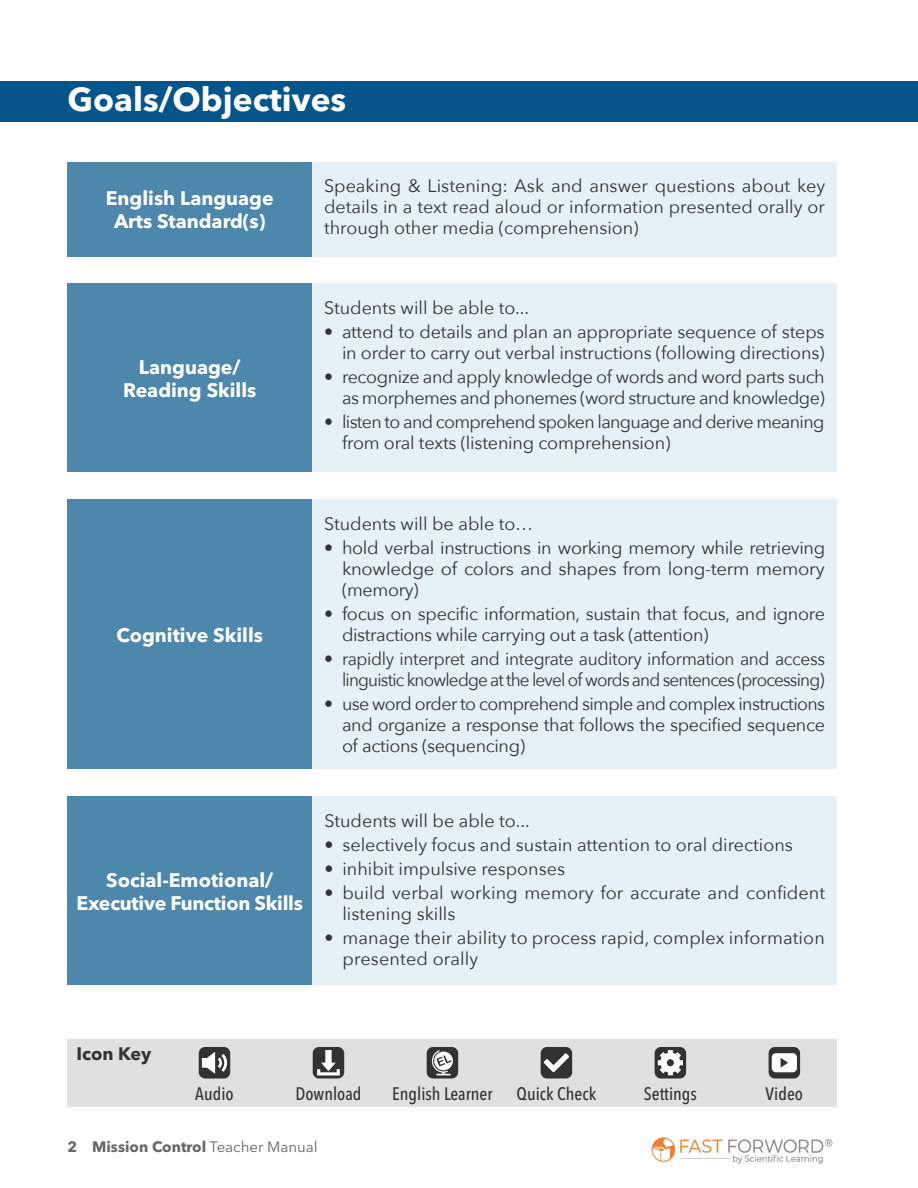
<style>
.page{position:relative;width:918px;height:1188px;background:#fff}
.page>*{position:absolute;margin:0;border:0;box-sizing:border-box;transform-origin:0 0}
.t1{font:700 33px "Avenir Next LT Pro";color:#fff}
.edited{font:700 19.5px/23.4px "Avenir Next LT Pro";color:#fff;text-align:center}
.edited-2{font:18px/21px "Avenir Next";letter-spacing:-.015em;color:#333;text-align:justify}
.edited-3{font:18px/21px "Avenir Next";letter-spacing:-.04em;color:#333;text-align:right}
.edited-4{font:18px/21px "Avenir Next";letter-spacing:-.035em;color:#333}
.edited-5{font:18px/21px "Avenir Next";letter-spacing:.005em;color:#333}
.t2{font:500 condensed 18px "Avenir Next LT Pro";color:#333}
.t3{font:700 18px "Avenir Next LT Pro";color:#333}
.t4{font:700 15px "Avenir Next LT Pro";color:#666}
.s1{font-weight:400}
</style>
<div class="page">
<img style="left:651px;top:1137px;width:182px;height:27px">
<div style="left:0;top:81px;width:918px;height:41px;background:#05558b"></div>
<div style="left:312px;top:500px;width:525px;height:270px;background:#e5f1f6"></div>
<div style="left:68px;top:500px;width:244px;height:270px;background:#4d87ac"></div>
<div style="left:312px;top:796px;width:525px;height:190px;background:#e5f1f6"></div>
<div style="left:68px;top:796px;width:244px;height:190px;background:#4d87ac"></div>
<div style="left:312px;top:284px;width:525px;height:188px;background:#e5f1f6"></div>
<div style="left:68px;top:284px;width:244px;height:188px;background:#4d87ac"></div>
<div style="left:312px;top:162px;width:525px;height:94px;background:#e5f1f6"></div>
<div style="left:68px;top:162px;width:244px;height:94px;background:#4d87ac"></div>
<div style="left:68px;top:1040px;width:769px;height:67px;background:#dfe0e0"></div>
<div style="left:199px;top:1047px;width:31px;height:31px;background:#313232;border-radius:6px"></div>
<svg style="left:202px;top:1052px;width:25px;height:22px"></svg>
<div style="left:313px;top:1047px;width:31px;height:31px;background:#313232;border-radius:6px"></div>
<svg style="left:317px;top:1050px;width:23px;height:25px"></svg>
<div style="left:427px;top:1047px;width:31px;height:31px;background:#313232;border-radius:6px"></div>
<svg style="left:432px;top:1050px;width:21px;height:25px"></svg>
<div style="left:541px;top:1047px;width:31px;height:31px;background:#313232;border-radius:6px"></div>
<svg style="left:544px;top:1053px;width:25px;height:19px"></svg>
<div style="left:655px;top:1047px;width:31px;height:31px;background:#313232;border-radius:6px"></div>
<svg style="left:658px;top:1050px;width:25px;height:25px"></svg>
<div style="left:769px;top:1047px;width:31px;height:31px;background:#313232;border-radius:6px"></div>
<div style="left:772px;top:1053px;width:25px;height:19px;background:#fff;border-radius:4px"></div>
<svg style="left:781px;top:1058px;width:7px;height:10px"></svg>
<h1 class="t1" style="left:68px;top:80px;width:280px">Goals/Objectives</h1>
<p class="edited" style="left:106px;top:186px;width:169px">English Language<br>Arts Standard(s)</p>
<p class="edited" style="left:123px;top:355px;width:135px">Language/<br>Reading Skills</p>
<p class="edited-2" style="left:324px;top:174px;width:503px">Speaking &amp; Listening: Ask and answer questions about key details in a text read aloud or information presented orally or through other media (comprehension)</p>
<p class="edited-2" style="left:324px;top:296px;width:207px">Students will be able to...</p>
<p class="edited-2" style="left:324px;top:320px;width:502px;text-align:right">• attend to details and plan an appropriate sequence of steps in order to carry out verbal instructions (following directions)</p>
<p class="edited-2" style="left:324px;top:365px;width:502px;text-align:right">• recognize and apply knowledge of words and word parts such as morphemes and phonemes (word structure and knowledge)</p>
<p class="edited-4" style="left:342px;top:410px;width:484px;text-indent:-18px">• listen to and comprehend spoken language and derive meaning from oral texts (listening comprehension)</p>
<p class="edited" style="left:116px;top:623px;width:148px">Cognitive Skills</p>
<p class="edited-2" style="left:324px;top:512px;width:211px">Students will be able to…</p>
<p class="edited-2" style="left:342px;top:536px;width:485px;text-indent:-18px">• hold verbal instructions in working memory while retrieving knowledge of colors and shapes from long-term memory (memory)</p>
<p class="edited-2" style="left:342px;top:602px;width:485px;text-indent:-18px">• focus on specific information, sustain that focus, and ignore distractions while carrying out a task (attention)</p>
<p class="edited-3" style="left:324px;top:647px;width:503px">• rapidly interpret and integrate auditory information and access linguistic knowledge at the level of words and sentences (processing)</p>
<p class="edited-2" style="left:342px;top:692px;width:485px;text-indent:-18px">• use word order to comprehend simple and complex instructions and organize a response that follows the specified sequence of actions (sequencing)</p>
<p class="edited" style="left:76px;top:868px;width:228px">Social-Emotional/<br>Executive Function Skills</p>
<p class="edited-2" style="left:324px;top:809px;width:207px">Students will be able to...</p>
<p class="edited-2" style="left:324px;top:833px;width:470px">• selectively focus and sustain attention to oral directions</p>
<p class="edited-2" style="left:324px;top:857px;width:242px">• inhibit impulsive responses</p>
<p class="edited-2" style="left:342px;top:881px;width:484px;text-indent:-18px">• build verbal working memory for accurate and confident listening skills</p>
<p class="edited-5" style="left:342px;top:926px;width:484px;text-indent:-18px">• manage their ability to process rapid, complex information presented orally</p>
<p class="t3" style="left:76px;top:1043px;width:76px">Icon Key</p>
<p class="t2" style="left:195px;top:1082px;width:40px">Audio</p>
<p class="t2" style="left:295px;top:1082px;width:68px">Download</p>
<p class="t2" style="left:392px;top:1082px;width:102px">English Learner</p>
<p class="t2" style="left:517px;top:1082px;width:81px">Quick Check</p>
<p class="t2" style="left:644px;top:1082px;width:54px">Settings</p>
<p class="t2" style="left:766px;top:1082px;width:39px">Video</p>
<p class="t4" style="left:68px;top:1138px;width:252px">2 Mission Control <span class="s1">Teacher Manual</span></p>
</div>
